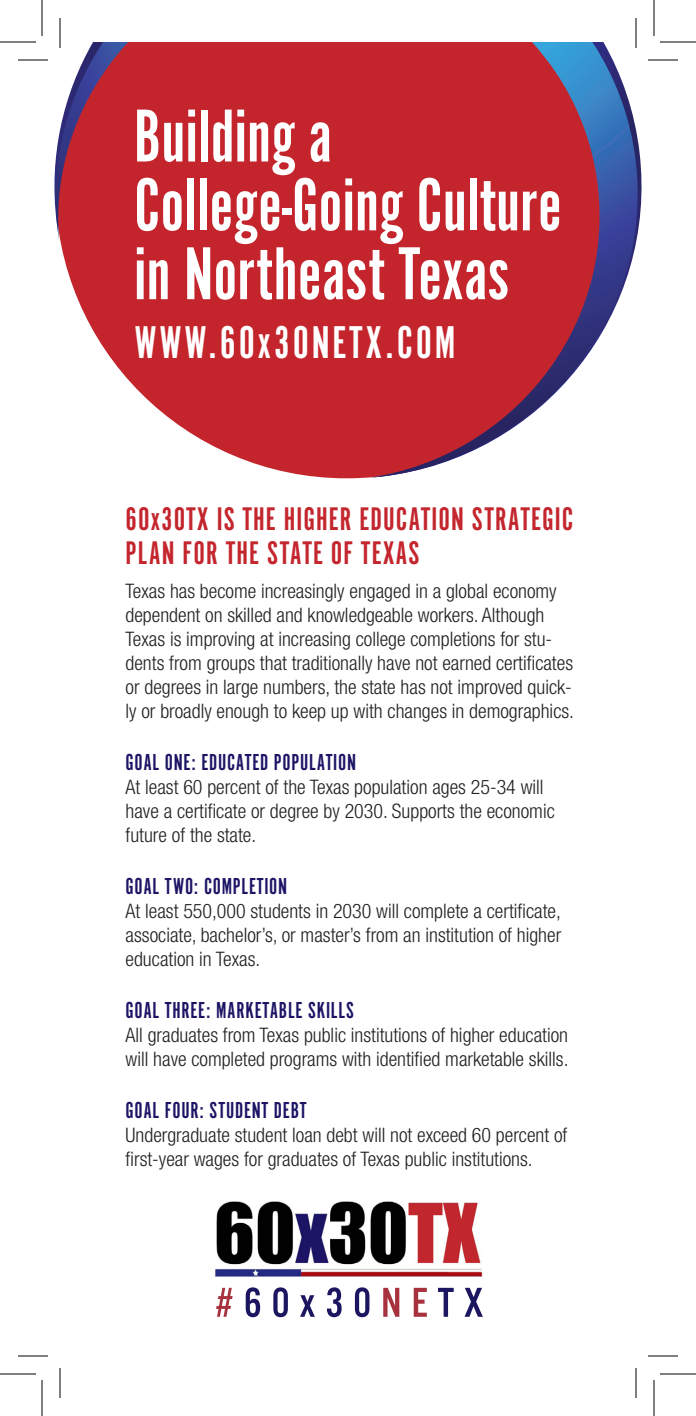
<style>
.page{position:relative;width:696px;height:1416px;background:#fff}
.page>*{position:absolute;margin:0;border:0;box-sizing:border-box;transform-origin:0 0}
.t1{font:47.8px "Alternate Got No 1 D";letter-spacing:.06em;color:#fff}
.t2{font:34px/34px "Alternate Got No 1 D";letter-spacing:.03em;color:#c4262e}
.t3{font:24px "Alternate Got No 1 D";letter-spacing:.03em;color:#1c1565}
.t4{font:300 condensed 20px/24px "Helvetica Neue LT Std";color:#231f20}
</style>
<div class="page">
<svg style="left:54px;top:42px;width:588px;height:436px"></svg>
<img style="left:215px;top:1201px;width:268px;height:76px">
<svg style="left:438px;top:1288px;width:45px;height:29px"></svg>
<svg style="left:383px;top:1288px;width:44px;height:29px"></svg>
<svg style="left:246px;top:1287px;width:123px;height:30px"></svg>
<svg style="left:216px;top:1288px;width:17px;height:29px"></svg>
<hr style="left:59px;top:18px;width:2px;height:30px;background:#fff">
<hr style="left:635px;top:18px;width:2px;height:30px;background:#fff">
<hr style="left:18px;top:60px;width:30px;height:1px;background:#000">
<hr style="left:648px;top:60px;width:30px;height:1px;background:#000">
<hr style="left:18px;top:1356px;width:30px;height:1px;background:#000">
<hr style="left:648px;top:1356px;width:30px;height:1px;background:#000">
<hr style="left:60px;top:18px;width:1px;height:30px;background:#000">
<hr style="left:60px;top:1368px;width:1px;height:30px;background:#000">
<hr style="left:636px;top:18px;width:1px;height:30px;background:#000">
<hr style="left:636px;top:1368px;width:1px;height:30px;background:#000">
<hr style="left:0;top:42px;width:36px;height:1px;background:#000">
<hr style="left:660px;top:42px;width:36px;height:1px;background:#000">
<hr style="left:0;top:1374px;width:36px;height:1px;background:#000">
<hr style="left:660px;top:1374px;width:36px;height:1px;background:#000">
<hr style="left:42px;top:0;width:1px;height:36px;background:#000">
<hr style="left:42px;top:1380px;width:1px;height:36px;background:#000">
<hr style="left:654px;top:0;width:1px;height:36px;background:#000">
<hr style="left:654px;top:1380px;width:1px;height:36px;background:#000">
<p class="t1" style="left:135px;top:318px;width:323px">WWW.60x30NETX.COM</p>
<p class="t2" style="left:126px;top:502px;width:449px">60x30TX IS THE HIGHER EDUCATION STRATEGIC<br>PLAN FOR THE STATE OF TEXAS</p>
<p class="t4" style="left:126px;top:579px;width:450px">Texas has become increasingly engaged in a global economy dependent on skilled and knowledgeable workers. Although Texas is improving at increasing college completions for stu&shy;dents from groups that traditionally have not earned certificates or degrees in large numbers, the state has not improved quick&shy;ly or broadly enough to keep up with changes in demographics.</p>
<p class="t3" style="left:126px;top:750px;width:232px">GOAL ONE: EDUCATED POPULATION</p>
<p class="t4" style="left:126px;top:775px;width:431px">At least 60 percent of the Texas population ages 25-34 will have a certificate or degree by 2030. Supports the economic future of the state.</p>
<p class="t3" style="left:126px;top:874px;width:163px">GOAL TWO: COMPLETION</p>
<p class="t4" style="left:126px;top:899px;width:437px;text-align:justify">At least 550,000 students in 2030 will complete a certificate, associate, bachelor’s, or master’s from an institution of higher education in Texas.</p>
<p class="t3" style="left:126px;top:998px;width:230px">GOAL THREE: MARKETABLE SKILLS</p>
<p class="t4" style="left:126px;top:1023px;width:444px">All graduates from Texas public institutions of higher education will have completed programs with identified marketable skills.</p>
<p class="t3" style="left:126px;top:1098px;width:183px">GOAL FOUR: STUDENT DEBT</p>
<p class="t4" style="left:126px;top:1123px;width:443px">Undergraduate student loan debt will not exceed 60 percent of first-year wages for graduates of Texas public institutions.</p>
</div>
